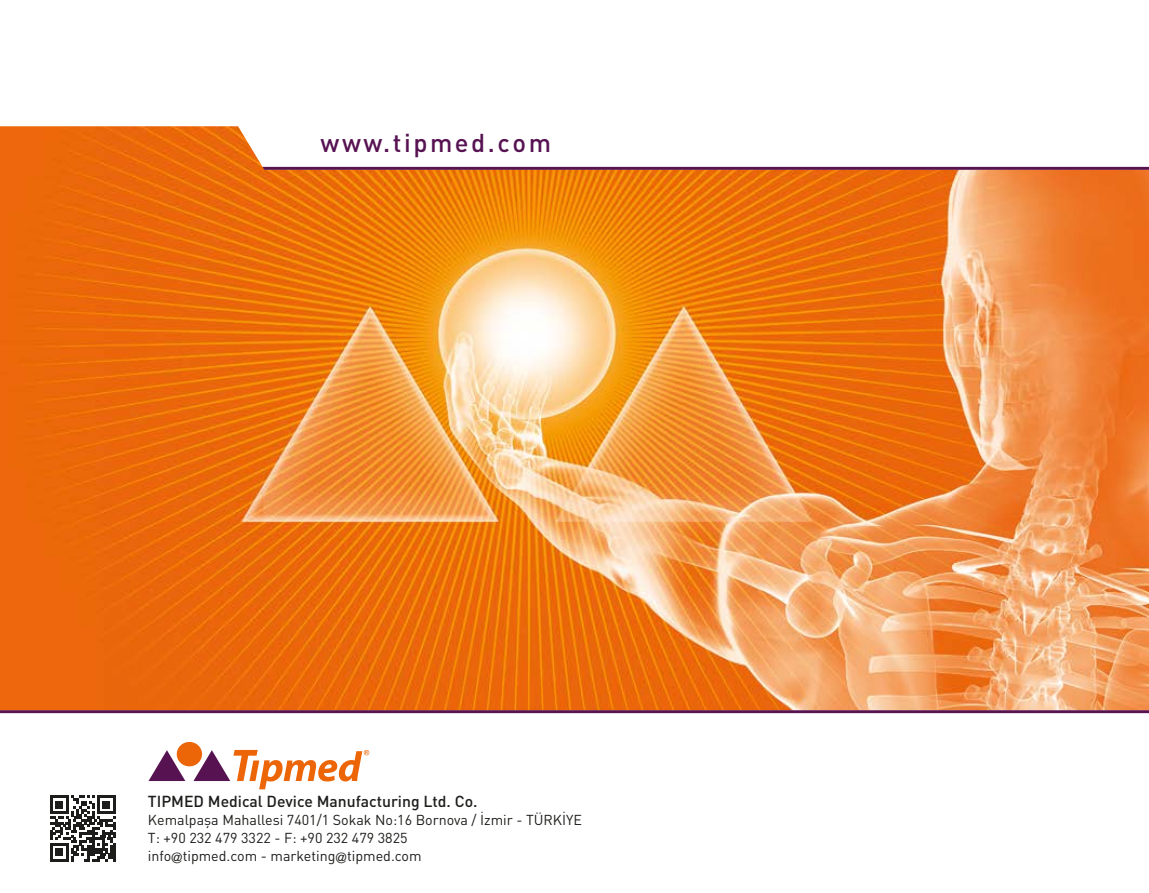
<style>
.page{position:relative;width:1149px;height:893px;background:#fff}
.page>*{position:absolute;margin:0;border:0;box-sizing:border-box;transform-origin:0 0}
.t1{font:25.5px "DIN Medium Tr";letter-spacing:.1em;color:#571252}
.t2{font:15.75px "DIM Med";color:#1d1d1b}
.t3{font:14.25px/18px "DIM Reg";color:#1d1d1b}
.s1{font-family:"Helvetica Tr";font-weight:300}
</style>
<div class="page">
<hr style="left:0;top:710px;width:1148px;height:3px;background:#571252">
<img style="left:0;top:126px;width:1148px;height:584px">
<svg style="left:148px;top:750px;width:37px;height:31px"></svg>
<svg style="left:193px;top:750px;width:176px;height:39px"></svg>
<div style="left:177px;top:742px;width:25px;height:24px;background:#ec6608;border-radius:50%"></div>
<svg style="left:50px;top:796px;width:66px;height:65px"></svg>
<h1 class="t1" style="left:320px;top:126px;width:232px">www.tipmed.com</h1>
<p class="t2" style="left:148px;top:791px;width:331px">TIPMED Medical Device Manufacturing Ltd. Co.</p>
<p class="t3" style="left:148px;top:811px;width:435px">Kemalpaşa Mahallesi 7401/1 Sokak No:16 Bornova / İzmir - TÜRKİYE<br>T: +90 232 479 3322 - F: +90 232 479 3825<br>info<span class="s1">@</span>tipmed.com - marketing<span class="s1">@</span>tipmed.com</p>
</div>
